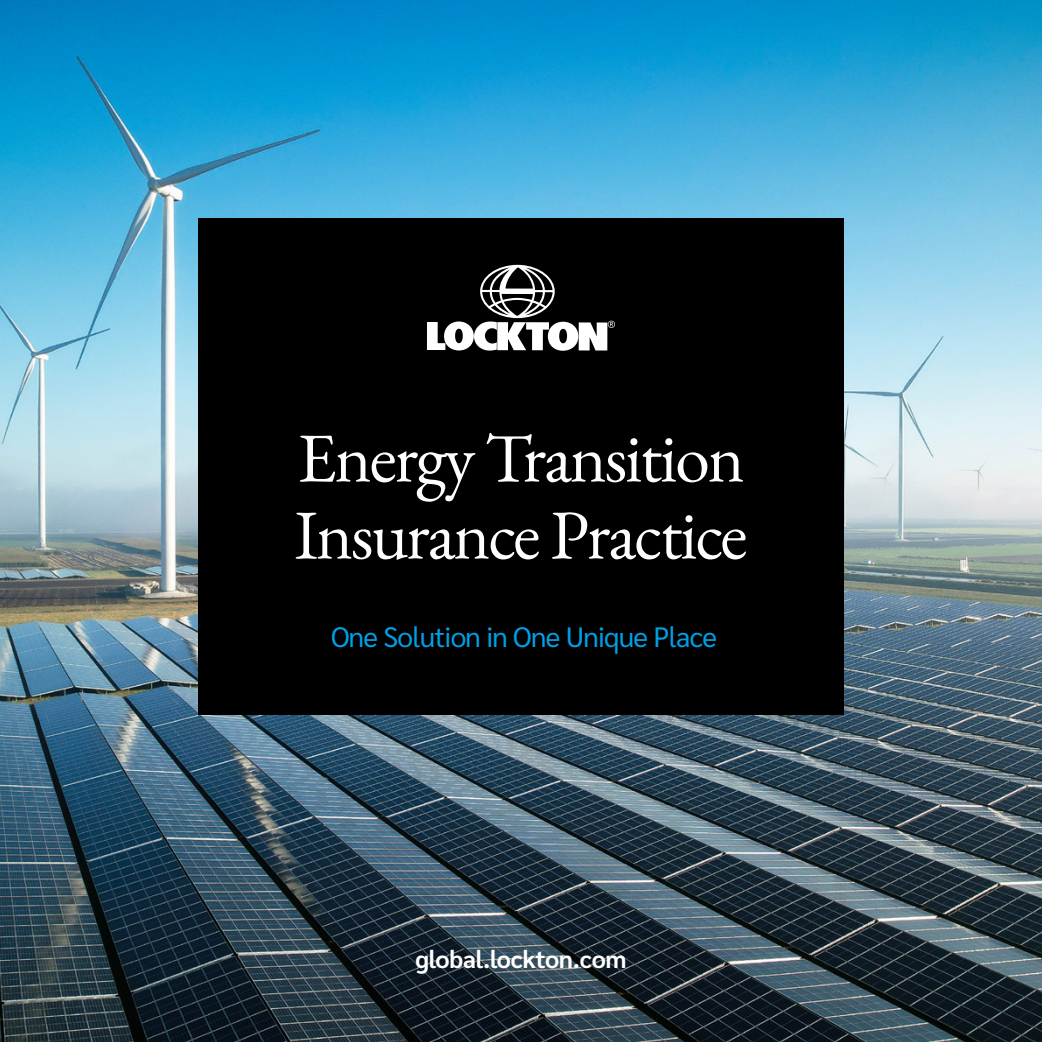
<style>
.page{position:relative;width:1042px;height:1042px;background:#fff}
.page>*{position:absolute;margin:0;border:0;box-sizing:border-box;transform-origin:0 0}
.t1{font:70px/77px "EB Garamond";letter-spacing:-.03em;color:#fff}
.t2{font:28px "Sarabun";letter-spacing:-.025em;color:#009fe3}
.t3{font:700 24.5px "Sarabun";letter-spacing:-.005em;color:#fff}
</style>
<div class="page">
<img style="left:0;top:0;width:1042px;height:1042px">
<div style="left:198px;top:218px;width:645px;height:496px;background:#000"></div>
<svg style="left:427px;top:265px;width:188px;height:86px"></svg>
<p class="t1" style="left:294px;top:420px;width:455px">Energy Transition<br>Insurance Practice</p>
<p class="t2" style="left:331px;top:621px;width:387px">One Solution in One Unique Place</p>
<p class="t3" style="left:415px;top:945px;width:213px">global.lockton.com</p>
</div>
